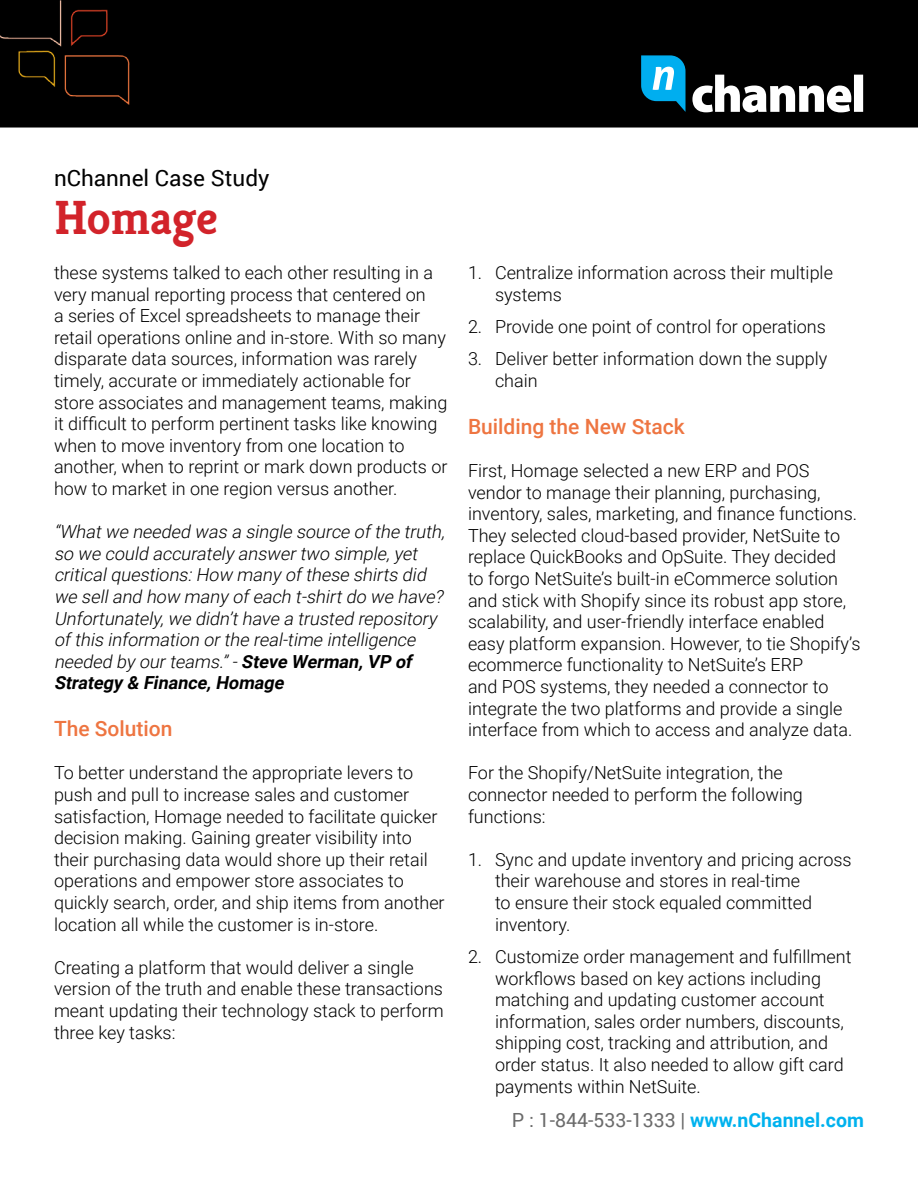
<style>
.page{position:relative;width:918px;height:1188px;background:#fff}
.page>*{position:absolute;margin:0;border:0;box-sizing:border-box;transform-origin:0 0}
.t1{font:700 48px "Kreon";letter-spacing:-.005em;color:#d2232a}
.t2{font:22.5px "Roboto";color:#000}
.t3{font:500 21px "Roboto";color:#ee7541}
.t4{font:19.5px "Roboto";color:#6b6b6b}
.t5{font:300 18px/21.6px "Roboto";color:#000}
.t6{font:italic 300 18px/21.6px "Roboto";color:#000}
.s1{font-weight:700}
.s2{font-weight:700;color:#00b2ee}
</style>
<div class="page">
<div style="left:1px;top:0;width:916px;height:127px;background:#000"></div>
<div style="left:0;top:0;width:918px;height:128px;border:2px solid #000"></div>
<svg style="left:692px;top:75px;width:171px;height:37px"></svg>
<svg style="left:641px;top:55px;width:45px;height:57px"></svg>
<img style="left:0;top:0;width:136px;height:108px">
<p class="t2" style="left:54px;top:162px;width:217px">nChannel Case Study</p>
<h1 class="t1" style="left:54px;top:187px;width:166px">Homage</h1>
<p class="t5" style="left:54px;top:261px;width:395px">these systems talked to each other resulting in a very manual reporting process that centered on<br>a series of Excel spreadsheets to manage their retail operations online and in-store. With so many disparate data sources, information was rarely timely, accurate or immediately actionable for store associates and management teams, making it difficult to perform pertinent tasks like knowing when to move inventory from one location to another, when to reprint or mark down products or how to market in one region versus another.</p>
<p class="t6" style="left:54px;top:520px;width:396px">“Whatwe needed was a single source ofthe truth, so we could accurately answertwo simple,yet criticalquestions:How many ofthese shirts did we selland how many ofeach t-shirtdo we have?<br>Unfortunately,we didn’thave a trusted repository ofthis information orthe real-time intelligence needed by ourteams.”-<span class="s1">Steve Werman,VP of Strategy &amp; Finance,Homage</span></p>
<p class="t3" style="left:54px;top:714px;width:120px">The Solution</p>
<p class="t5" style="left:54px;top:762px;width:392px">To better understand the appropriate levers to push and pull to increase sales and customer satisfaction, Homage needed to facilitate quicker decision making. Gaining greater visibility into their purchasing data would shore up their retail operations and empower store associates to quickly search, order, and ship items from another location all while the customer is in-store.</p>
<p class="t5" style="left:54px;top:956px;width:391px">Creating a platform that would deliver a single version of the truth and enable these transactions meant updating their technology stack to perform three key tasks:</p>
<p class="t5" style="left:495px;top:261px;width:340px;text-indent:-27px">1. Centralize information across their multiple systems</p>
<p class="t5" style="left:468px;top:315px;width:359px">2. Provide one point of control for operations</p>
<p class="t5" style="left:495px;top:348px;width:334px;text-indent:-27px">3. Deliver better information down the supply chain</p>
<p class="t3" style="left:468px;top:412px;width:218px">Building the New Stack</p>
<p class="t5" style="left:468px;top:459px;width:394px">First, Homage selected a new ERP and POS vendor to manage their planning, purchasing, inventory, sales, marketing, and finance functions.<br>They selected cloud-based provider, NetSuite to replace QuickBooks and OpSuite. They decided<br>to forgo NetSuite’s built-in eCommerce solution and stick with Shopify since its robust app store, scalability, and user-friendly interface enabled easy platform expansion. However, to tie Shopify’s ecommerce functionality to NetSuite’s ERP<br>and POS systems, they needed a connector to integrate the two platforms and provide a single interface from which to access and analyze data.</p>
<p class="t5" style="left:468px;top:762px;width:336px">For the Shopify/NetSuite integration, the connector needed to perform the following functions:</p>
<p class="t5" style="left:495px;top:848px;width:358px;text-indent:-27px">1. Sync and update inventory and pricing across their warehouse and stores in real-time<br>to ensure their stock equaled committed inventory.</p>
<p class="t5" style="left:495px;top:945px;width:358px;text-indent:-27px">2. Customize order management and fulfillment workflows based on key actions including matching and updating customer account information, sales order numbers, discounts, shipping cost, tracking and attribution, and order status. It also needed to allow gift card payments within NetSuite.</p>
<p class="t4" style="left:512px;top:1107px;width:354px">P : 1-844-533-1333 | <span class="s2">www.nChannel.com</span></p>
</div>
